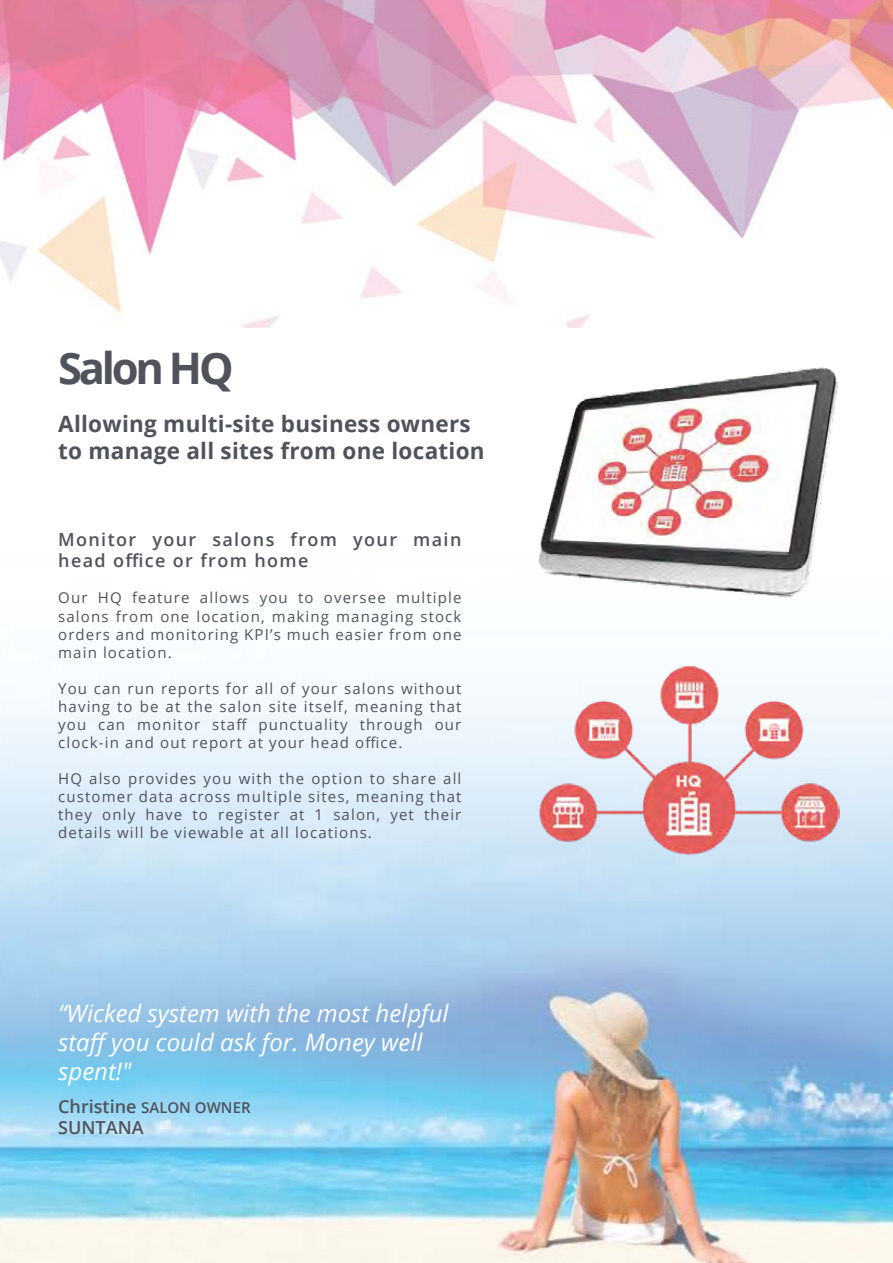
<style>
.page{position:relative;width:893px;height:1263px;background:#fff}
.page>*{position:absolute;margin:0;border:0;box-sizing:border-box;transform-origin:0 0}
.t1{font:700 43.5px "Open Sans";letter-spacing:-.075em;color:#50535c}
.t2{font:italic 24px/28.8px "Open Sans";color:#fff}
.t3{font:700 22.5px/27px "Open Sans";letter-spacing:.01em;color:#50535c}
.t4{font:600 18px/21.6px "Open Sans";letter-spacing:.075em;color:#50535c}
.t5{font:600 18px "Open Sans";color:#50535c}
.t6{font:15px/18px "Open Sans";letter-spacing:.075em;color:#50535c;text-align:justify}
.t7{font:600 15px "Open Sans";color:#50535c}
.s1{font-size:18px}
</style>
<div class="page">
<img style="left:0;top:327px;width:893px;height:936px">
<img style="left:0;top:0;width:893px;height:327px">
<img style="left:525px;top:363px;width:327px;height:241px">
<img style="left:538px;top:663px;width:301px;height:194px">
<h1 class="t1" style="left:58px;top:338px;width:177px">Salon HQ</h1>
<h3 class="t3" style="left:58px;top:410px;width:428px">Allowing multi-site business owners to manage all sites from one location</h3>
<p class="t4" style="left:58px;top:528px;width:405px">Monitor your salons from your main head office or from home</p>
<p class="t6" style="left:58px;top:589px;width:405px">Our HQ feature allows you to oversee multiple salons from one location, making managing stock orders and monitoring KPI’s much easier from one main location.</p>
<p class="t6" style="left:58px;top:679px;width:405px">You can run reports for all of your salons without having to be at the salon site itself, meaning that you can monitor staff punctuality through our clock-in and out report at your head office.</p>
<p class="t6" style="left:58px;top:769px;width:405px">HQ also provides you with the option to share all customer data across multiple sites, meaning that they only have to register at 1 salon, yet their details will be viewable at all locations.</p>
<h2 class="t2" style="left:58px;top:999px;width:392px">“Wicked system with the most helpful staff you could ask for. Money well spent!"</h2>
<p class="t7" style="left:58px;top:1097px;width:194px"><span class="s1">Christine</span> SALON OWNER</p>
<p class="t5" style="left:58px;top:1115px;width:87px">SUNTANA</p>
</div>
